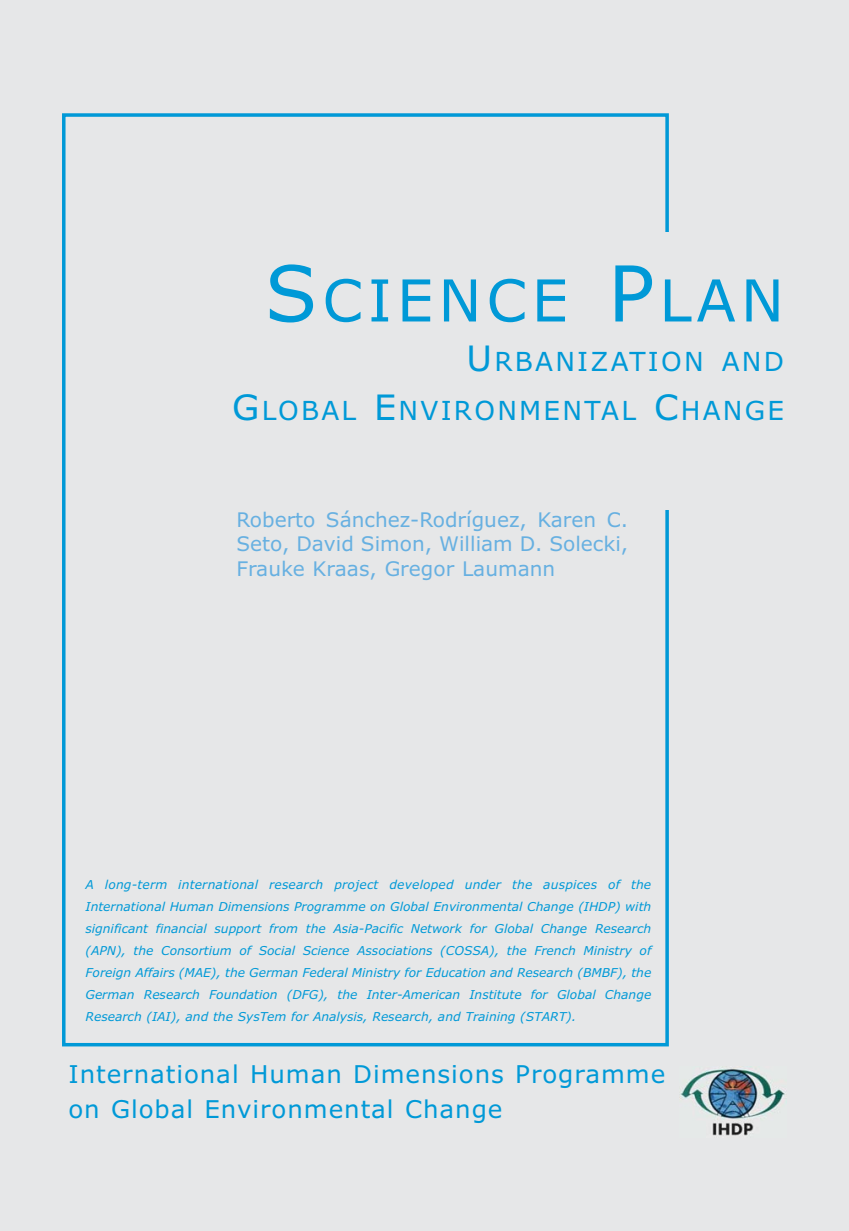
<style>
.page{position:relative;width:849px;height:1231px;background:#fff}
.page>*{position:absolute;margin:0;border:0;box-sizing:border-box;transform-origin:0 0}
.t1{font:57.75px "Verdana";letter-spacing:.085em;color:#0099d7}
.t2{font:26.25px/49px "Verdana";letter-spacing:.085em;color:#0099d7;text-align:right}
.t3{font:24.5px/35px "Verdana";letter-spacing:.04em;color:#0099d7}
.t4{font:20.12px/24.2px "Verdana";color:#67b0e1;text-align:justify}
.t5{font:italic 12.25px/21.9px "Verdana";color:#0099d7;text-align:justify}
.s1{font-size:77px}
.s2{font-size:35px}
</style>
<div class="page">
<div style="left:0;top:1px;width:848px;height:1229px;background:#e6e7e8"></div>
<div style="left:62px;top:113px;width:606px;height:933px;border:4px solid #0099d7"></div>
<div style="left:649px;top:232px;width:39px;height:277px;background:#e6e7e8"></div>
<img style="left:679px;top:1066px;width:106px;height:70px">
<h1 class="t1" style="left:265px;top:277px;width:520px"><span class="s1">S</span>CIENCE <span class="s1">P</span>LAN</h1>
<h2 class="t2" style="left:232px;top:339px;width:553px"><span class="s2">U</span>RBANIZATION AND<br><span class="s2">G</span>LOBAL <span class="s2">E</span>NVIRONMENTAL <span class="s2">C</span>HANGE</h2>
<h3 class="t4" style="left:236px;top:509px;width:393px">Roberto Sánchez-Rodríguez, Karen C.<br>Seto, David Simon, William D. Solecki, Frauke Kraas, Gregor Laumann</h3>
<p class="t5" style="left:85px;top:874px;width:567px">A long-term international research project developed under the auspices of the International Human Dimensions Programme on Global Environmental Change (IHDP) with significant financial support from the Asia-Pacific Network for Global Change Research (APN), the Consortium of Social Science Associations (COSSA), the French Ministry of Foreign Affairs (MAE), the German Federal Ministry for Education and Research (BMBF), the German Research Foundation (DFG), the Inter-American Institute for Global Change Research (IAI), and the SysTem for Analysis, Research, and Training (START).</p>
<h3 class="t3" style="left:68px;top:1058px;width:598px">International Human Dimensions Programme on Global Environmental Change</h3>
</div>
